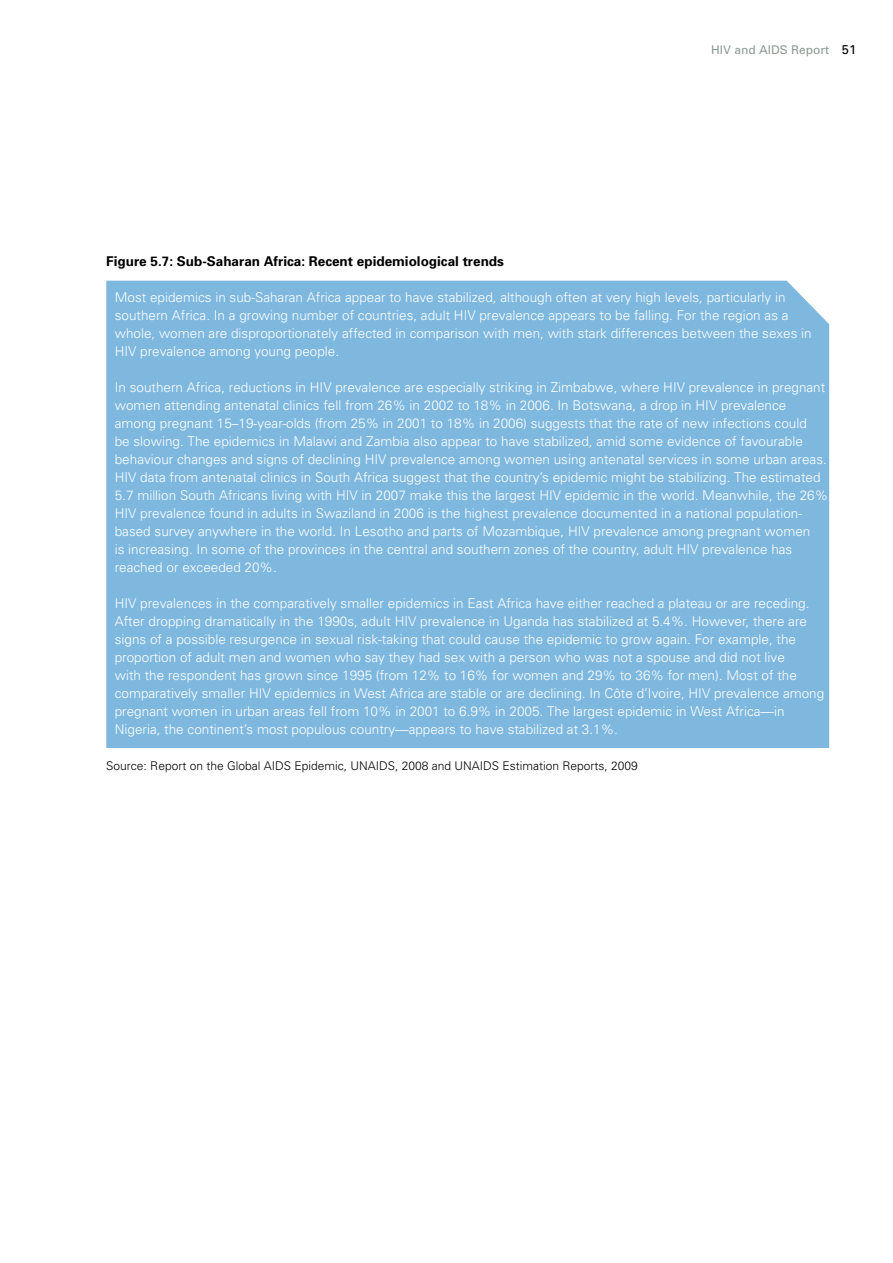
<style>
.page{position:relative;width:893px;height:1263px;background:#fff}
.page>*{position:absolute;margin:0;border:0;box-sizing:border-box;transform-origin:0 0}
.t1{font:300 13.5px/18px "Univers";color:#fff}
.t2{font:700 13.5px "Univers";color:#000}
.t3{font:300 12px "Univers";color:#000}
.t4{font:12px "Univers";color:#8b9b92}
.s1{font-size:12.75px;color:#000}
</style>
<div class="page">
<div style="left:106px;top:281px;width:723px;height:467px;background:#7eb8df"></div>
<p class="t4" style="left:711px;top:42px;width:146px">HIV and AIDS Report <span class="s1">51</span></p>
<p class="t2" style="left:106px;top:252px;width:399px">Figure 5.7: Sub-Saharan Africa: Recent epidemiological trends</p>
<p class="t1" style="left:115px;top:288px;width:698px">Most epidemics in sub-Saharan Africa appear to have stabilized, although often at very high levels, particularly in southern Africa. In a growing number of countries, adult HIV prevalence appears to be falling. For the region as a whole, women are disproportionately affected in comparison with men, with stark differences between the sexes in HIV prevalence among young people.</p>
<p class="t1" style="left:115px;top:378px;width:715px">In southern Africa, reductions in HIV prevalence are especially striking in Zimbabwe, where HIV prevalence in pregnant women attending antenatal clinics fell from 26% in 2002 to 18% in 2006. In Botswana, a drop in HIV prevalence among pregnant 15–19-year-olds (from 25% in 2001 to 18% in 2006) suggests that the rate of new infections could<br>be slowing. The epidemics in Malawi and Zambia also appear to have stabilized, amid some evidence of favourable behaviour changes and signs of declining HIV prevalence among women using antenatal services in some urban areas.<br>HIV data from antenatal clinics in South Africa suggest that the country’s epidemic might be stabilizing. The estimated 5.7 million South Africans living with HIV in 2007 make this the largest HIV epidemic in the world. Meanwhile, the 26% HIV prevalence found in adults in Swaziland in 2006 is the highest prevalence documented in a national population&shy;based survey anywhere in the world. In Lesotho and parts of Mozambique, HIV prevalence among pregnant women<br>is increasing. In some of the provinces in the central and southern zones of the country, adult HIV prevalence has reached or exceeded 20%.</p>
<p class="t1" style="left:115px;top:594px;width:711px">HIV prevalences in the comparatively smaller epidemics in East Africa have either reached a plateau or are receding.<br>After dropping dramatically in the 1990s, adult HIV prevalence in Uganda has stabilized at 5.4%. However, there are signs of a possible resurgence in sexual risk-taking that could cause the epidemic to grow again. For example, the proportion of adult men and women who say they had sex with a person who was not a spouse and did not live<br>with the respondent has grown since 1995 (from 12% to 16% for women and 29% to 36% for men). Most of the comparatively smaller HIV epidemics in West Africa are stable or are declining. In Côte d’Ivoire, HIV prevalence among pregnant women in urban areas fell from 10% in 2001 to 6.9% in 2005. The largest epidemic in West Africa—in Nigeria, the continent’s most populous country—appears to have stabilized at 3.1%.</p>
<p class="t3" style="left:106px;top:758px;width:533px">Source: Report on the Global AIDS Epidemic, UNAIDS, 2008 and UNAIDS Estimation Reports, 2009</p>
</div>
